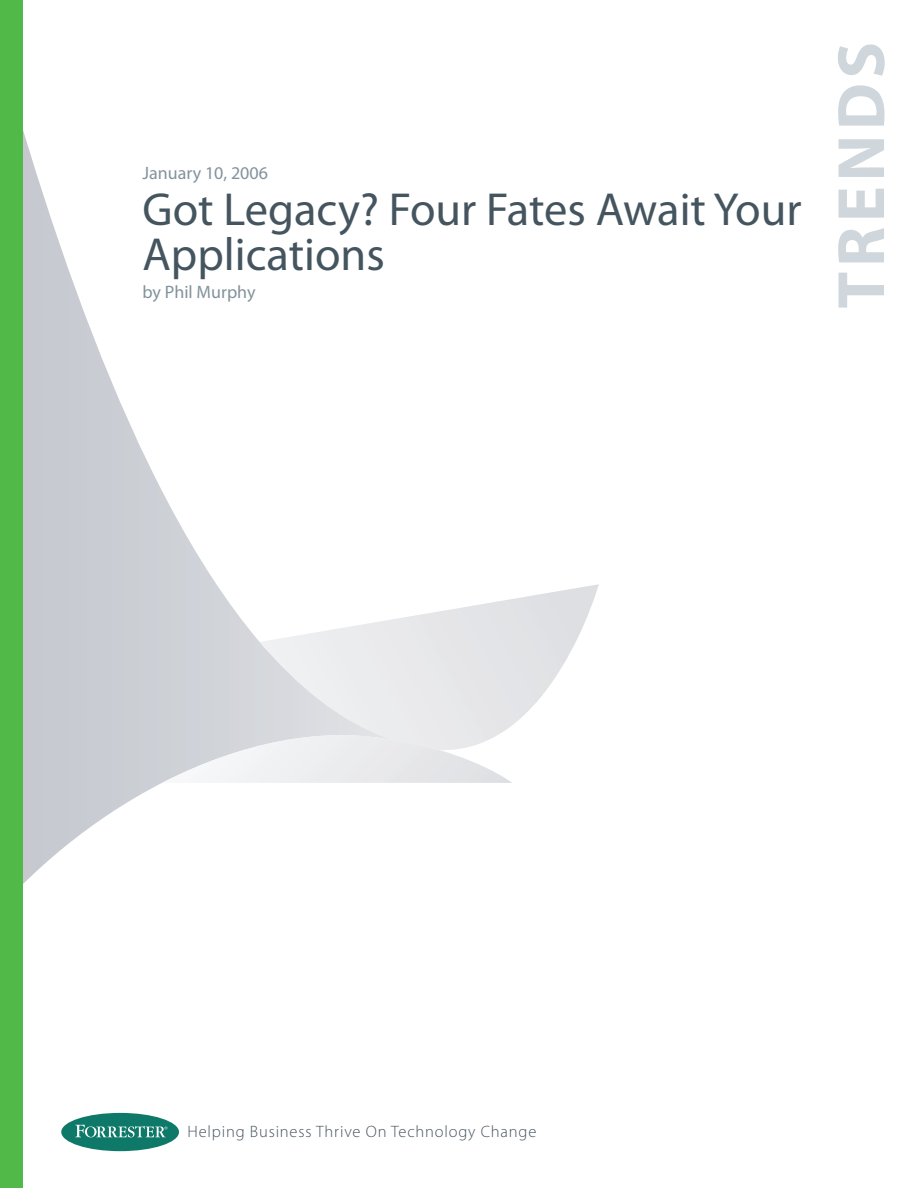
<style>
.page{position:relative;width:918px;height:1188px;background:#fff}
.page>*{position:absolute;margin:0;border:0;box-sizing:border-box;transform-origin:0 0}
.t1{font:700 67.5px "Myriad Pro";letter-spacing:.07em;color:#cfd7dc}
.t2{font:46.5px/45px "Myriad Pro";color:#45555f}
.t3{font:18px "Myriad Pro";color:#83939c}
.t4{font:300 16.5px "Myriad Pro";letter-spacing:.05em;color:#45555f}
</style>
<div class="page">
<svg style="left:22px;top:0;width:238px;height:933px"></svg>
<svg style="left:260px;top:584px;width:339px;height:142px"></svg>
<svg style="left:162px;top:726px;width:350px;height:57px"></svg>
<div style="left:0;top:0;width:22px;height:1188px;background:#51b948"></div>
<div style="left:61px;top:1113px;width:118px;height:38px;background:#0e7969;border-radius:50%"></div>
<svg style="left:75px;top:1125px;width:92px;height:12px"></svg>
<p class="t3" style="left:142px;top:163px;width:127px">January 10, 2006</p>
<p class="t2" style="left:142px;top:188px;width:661px">Got Legacy? Four Fates Await Your<br>Applications</p>
<p class="t3" style="left:142px;top:282px;width:114px">by Phil Murphy</p>
<h1 class="t1" style="left:823px;top:309px;width:268px;rotate:-90deg">TRENDS</h1>
<p class="t4" style="left:188px;top:1123px;width:350px">Helping Business Thrive On Technology Change</p>
</div>
